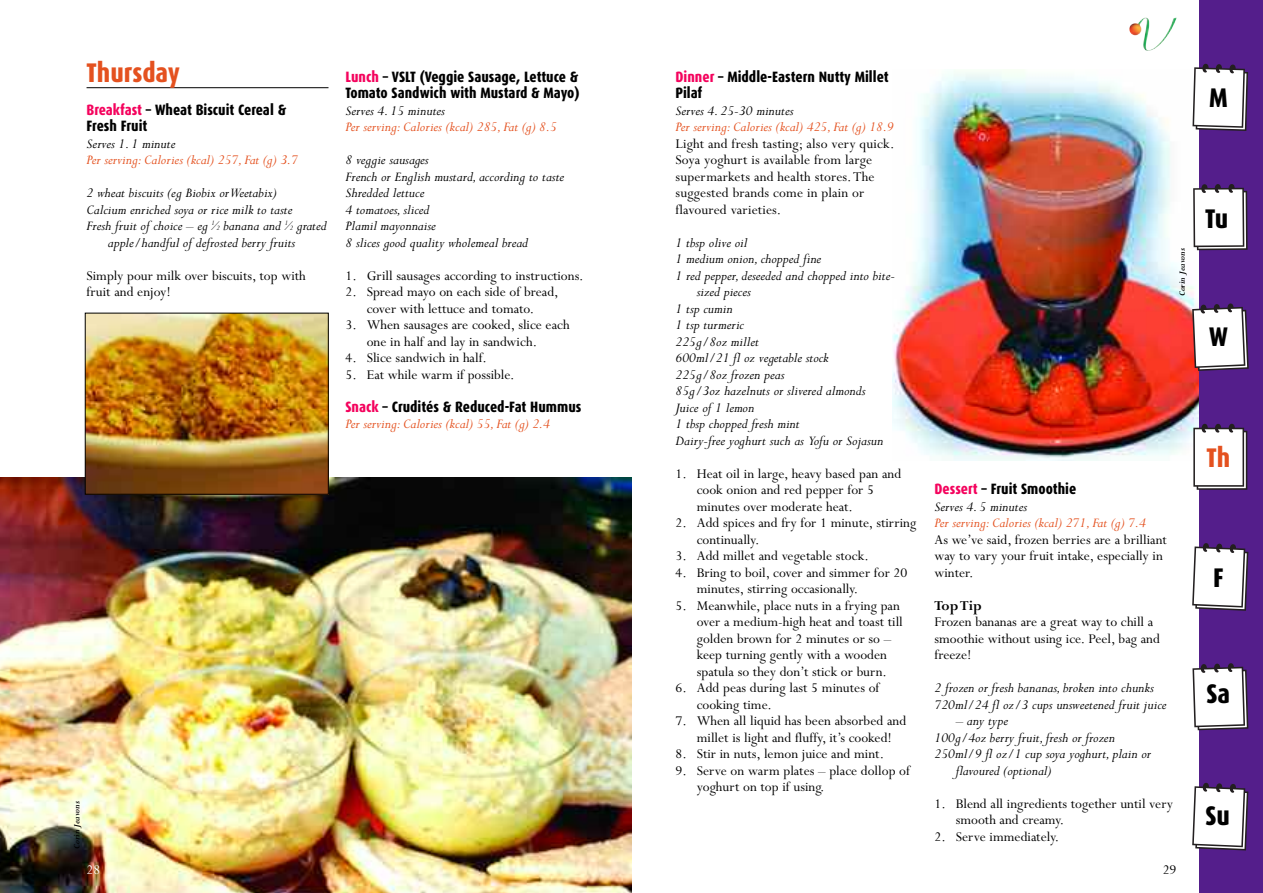
<style>
.page{position:relative;width:1263px;height:893px;background:#fff}
.page>*{position:absolute;margin:0;border:0;box-sizing:border-box;transform-origin:0 0}
.t1{font:800 27px "Dax Condensed";color:#e4511f}
.t2{font:800 27px "Dax Condensed";color:#000}
.t3{font:15px/16.5px "Perpetua";color:#000}
.t4{font:italic 15px/16.5px "Perpetua";color:#000}
.t5{font:800 15px/16.5px "Dax Condensed";color:#000}
.t6{font:italic 15px "Perpetua";color:#e4511f}
.t7{font:700 15px "Perpetua";color:#000}
.t8{font:15px "Perpetua";color:#fff}
.t9{font:italic 700 9px "Perpetua";color:#000}
.s1{color:#f4035d}
.s2{font-size:7.5px}
</style>
<div class="page">
<img style="left:892px;top:71px;width:307px;height:389px">
<img style="left:1129px;top:17px;width:48px;height:34px">
<hr style="left:87px;top:87px;width:241px;height:1px;background:#000">
<div style="left:1199px;top:0;width:64px;height:893px;background:#541e8b"></div>
<svg style="left:1192px;top:64px;width:56px;height:67px;background:#d1cdd4"></svg>
<svg style="left:1193px;top:184px;width:54px;height:66px;background:#d5d2d6"></svg>
<svg style="left:1192px;top:303px;width:57px;height:68px;background:#cdc3cc"></svg>
<svg style="left:1193px;top:424px;width:54px;height:66px;background:#d4d2d6"></svg>
<svg style="left:1192px;top:543px;width:56px;height:68px;background:#cfcbd3"></svg>
<svg style="left:1192px;top:663px;width:56px;height:67px;background:#d1cdd4"></svg>
<svg style="left:1192px;top:783px;width:56px;height:67px;background:#d1cdd4"></svg>
<img style="left:0;top:478px;width:631px;height:415px">
<img style="left:87px;top:315px;width:239px;height:177px">
<h1 class="t1" style="left:87px;top:61px;width:95px">Thursday</h1>
<p class="t5" style="left:87px;top:102px;width:201px"><span class="s1">Breakfast</span> – Wheat Biscuit Cereal &amp;<br>Fresh Fruit</p>
<p class="t4" style="left:87px;top:137px;width:90px">Serves 1. 1 minute</p>
<p class="t6" style="left:87px;top:155px;width:213px">Per serving: Calories (kcal) 257, Fat (g) 3.7</p>
<p class="t4" style="left:87px;top:187px;width:192px">2 wheat biscuits (eg Biobix or Weetabix)</p>
<p class="t4" style="left:87px;top:203px;width:207px">Calcium enriched soya or rice milk to taste</p>
<p class="t4" style="left:87px;top:220px;width:242px">Fresh fruit of choice – eg <sup>1</sup>⁄<span class="s2">2</span> banana and <sup>1</sup>⁄<span class="s2">2</span> grated</p>
<p class="t4" style="left:108px;top:236px;width:189px">apple/handful of defrosted berry fruits</p>
<p class="t3" style="left:87px;top:269px;width:221px">Simply pour milk over biscuits, top with fruit and enjoy!</p>
<p class="t5" style="left:345px;top:69px;width:236px"><span class="s1">Lunch</span> – VSLT (Veggie Sausage, Lettuce &amp;<br>Tomato Sandwich with Mustard &amp; Mayo)</p>
<p class="t4" style="left:345px;top:104px;width:101px">Serves 4. 15 minutes</p>
<p class="t6" style="left:345px;top:122px;width:213px">Per serving: Calories (kcal) 285, Fat (g) 8.5</p>
<p class="t4" style="left:345px;top:154px;width:220px">8 veggie sausages<br>French or English mustard, according to taste<br>Shredded lettuce<br>4 tomatoes, sliced<br>Plamil mayonnaise<br>8 slices good quality wholemeal bread</p>
<p class="t3" style="left:345px;top:269px;width:239px">1. Grill sausages according to instructions.</p>
<p class="t3" style="left:345px;top:285px;width:215px;text-align:center">2. Spread mayo on each side of bread, cover with lettuce and tomato.</p>
<p class="t3" style="left:367px;top:318px;width:205px;text-indent:-21px">3. When sausages are cooked, slice each one in half and lay in sandwich.</p>
<p class="t3" style="left:345px;top:351px;width:143px">4. Slice sandwich in half.</p>
<p class="t3" style="left:345px;top:368px;width:171px">5. Eat while warm if possible.</p>
<p class="t5" style="left:345px;top:399px;width:237px"><span class="s1">Snack</span> – Crudités &amp; Reduced-Fat Hummus</p>
<p class="t6" style="left:345px;top:419px;width:206px">Per serving: Calories (kcal) 55, Fat (g) 2.4</p>
<p class="t9" style="left:74px;top:849px;width:49px;rotate:-90deg">Corin Jeavons</p>
<p class="t8" style="left:87px;top:864px;width:15px">28</p>
<p class="t5" style="left:675px;top:69px;width:215px"><span class="s1">Dinner</span> – Middle-Eastern Nutty Millet<br>Pilaf</p>
<p class="t4" style="left:675px;top:104px;width:119px">Serves 4. 25-30 minutes</p>
<p class="t6" style="left:675px;top:122px;width:220px">Per serving: Calories (kcal) 425, Fat (g) 18.9</p>
<p class="t3" style="left:675px;top:137px;width:220px">Light and fresh tasting; also very quick.<br>Soya yoghurt is available from large supermarkets and health stores.The suggested brands come in plain or flavoured varieties.</p>
<p class="t4" style="left:675px;top:236px;width:73px">1 tbsp olive oil</p>
<p class="t4" style="left:675px;top:253px;width:147px">1 medium onion, chopped fine</p>
<p class="t4" style="left:675px;top:269px;width:221px">1 red pepper, deseeded and chopped into bite-</p>
<p class="t4" style="left:697px;top:286px;width:56px">sized pieces</p>
<p class="t4" style="left:675px;top:302px;width:59px">1 tsp cumin</p>
<p class="t4" style="left:675px;top:319px;width:70px">1 tsp turmeric</p>
<p class="t4" style="left:675px;top:335px;width:85px">225g/8oz millet</p>
<p class="t4" style="left:675px;top:352px;width:155px">600ml/21 fl oz vegetable stock</p>
<p class="t4" style="left:675px;top:368px;width:110px">225g/8oz frozen peas</p>
<p class="t4" style="left:675px;top:385px;width:192px">85g/3oz hazelnuts or slivered almonds</p>
<p class="t4" style="left:675px;top:401px;width:80px">Juice of 1 lemon</p>
<p class="t4" style="left:675px;top:418px;width:126px">1 tbsp chopped fresh mint</p>
<p class="t4" style="left:675px;top:434px;width:209px">Dairy-free yoghurt such as Yofu or Sojasun</p>
<p class="t3" style="left:697px;top:467px;width:206px;text-indent:-21px">1. Heat oil in large, heavy based pan and cook onion and red pepper for 5 minutes over moderate heat.</p>
<p class="t3" style="left:697px;top:516px;width:221px;text-indent:-21px">2. Add spices and fry for 1 minute, stirring continually.</p>
<p class="t3" style="left:675px;top:549px;width:195px">3. Add millet and vegetable stock.</p>
<p class="t3" style="left:697px;top:566px;width:212px;text-indent:-21px">4. Bring to boil, cover and simmer for 20 minutes, stirring occasionally.</p>
<p class="t3" style="left:697px;top:599px;width:208px;text-indent:-21px">5. Meanwhile, place nuts in a frying pan over a medium-high heat and toast till golden brown for 2 minutes or so – keep turning gently with a wooden spatula so they don’t stick or burn.</p>
<p class="t3" style="left:697px;top:681px;width:184px;text-indent:-21px">6. Add peas during last 5 minutes of cooking time.</p>
<p class="t3" style="left:675px;top:714px;width:232px;text-align:center">7. When all liquid has been absorbed and millet is light and fluffy, it’s cooked!</p>
<p class="t3" style="left:675px;top:747px;width:210px">8. Stir in nuts, lemon juice and mint.</p>
<p class="t3" style="left:697px;top:764px;width:215px;text-indent:-21px">9. Serve on warm plates – place dollop of yoghurt on top if using.</p>
<p class="t9" style="left:1179px;top:296px;width:49px;rotate:-90deg">Corin Jeavons</p>
<p class="t5" style="left:934px;top:482px;width:143px"><span class="s1">Dessert</span> – Fruit Smoothie</p>
<p class="t4" style="left:934px;top:500px;width:94px">Serves 4. 5 minutes</p>
<p class="t6" style="left:934px;top:518px;width:213px">Per serving: Calories (kcal) 271, Fat (g) 7.4</p>
<p class="t3" style="left:934px;top:533px;width:234px">As we’ve said, frozen berries are a brilliant way to vary your fruit intake, especially in winter.</p>
<p class="t7" style="left:934px;top:600px;width:49px">Top Tip</p>
<p class="t3" style="left:934px;top:615px;width:227px">Frozen bananas are a great way to chill a smoothie without using ice. Peel, bag and freeze!</p>
<p class="t4" style="left:934px;top:682px;width:234px">2 frozen or fresh bananas, broken into chunks<br>720ml/24 fl oz/3 cups unsweetened fruit juice</p>
<p class="t4" style="left:956px;top:715px;width:54px">– any type</p>
<p class="t4" style="left:934px;top:731px;width:182px">100g/4oz berry fruit, fresh or frozen</p>
<p class="t4" style="left:934px;top:748px;width:218px">250ml/9 fl oz/1 cup soya yoghurt, plain or</p>
<p class="t4" style="left:956px;top:764px;width:97px">flavoured (optional)</p>
<p class="t3" style="left:956px;top:797px;width:219px;text-indent:-21px">1. Blend all ingredients together until very smooth and creamy.</p>
<p class="t3" style="left:934px;top:830px;width:126px">2. Serve immediately.</p>
<p class="t3" style="left:1163px;top:863px;width:15px">29</p>
<h1 class="t2" style="left:1209px;top:86px;width:20px">M</h1>
<h1 class="t2" style="left:1205px;top:207px;width:24px">Tu</h1>
<h1 class="t2" style="left:1209px;top:325px;width:20px">W</h1>
<h1 class="t1" style="left:1206px;top:445px;width:25px">Th</h1>
<h1 class="t2" style="left:1213px;top:566px;width:12px">F</h1>
<h1 class="t2" style="left:1206px;top:682px;width:25px">Sa</h1>
<h1 class="t2" style="left:1205px;top:804px;width:26px">Su</h1>
</div>
